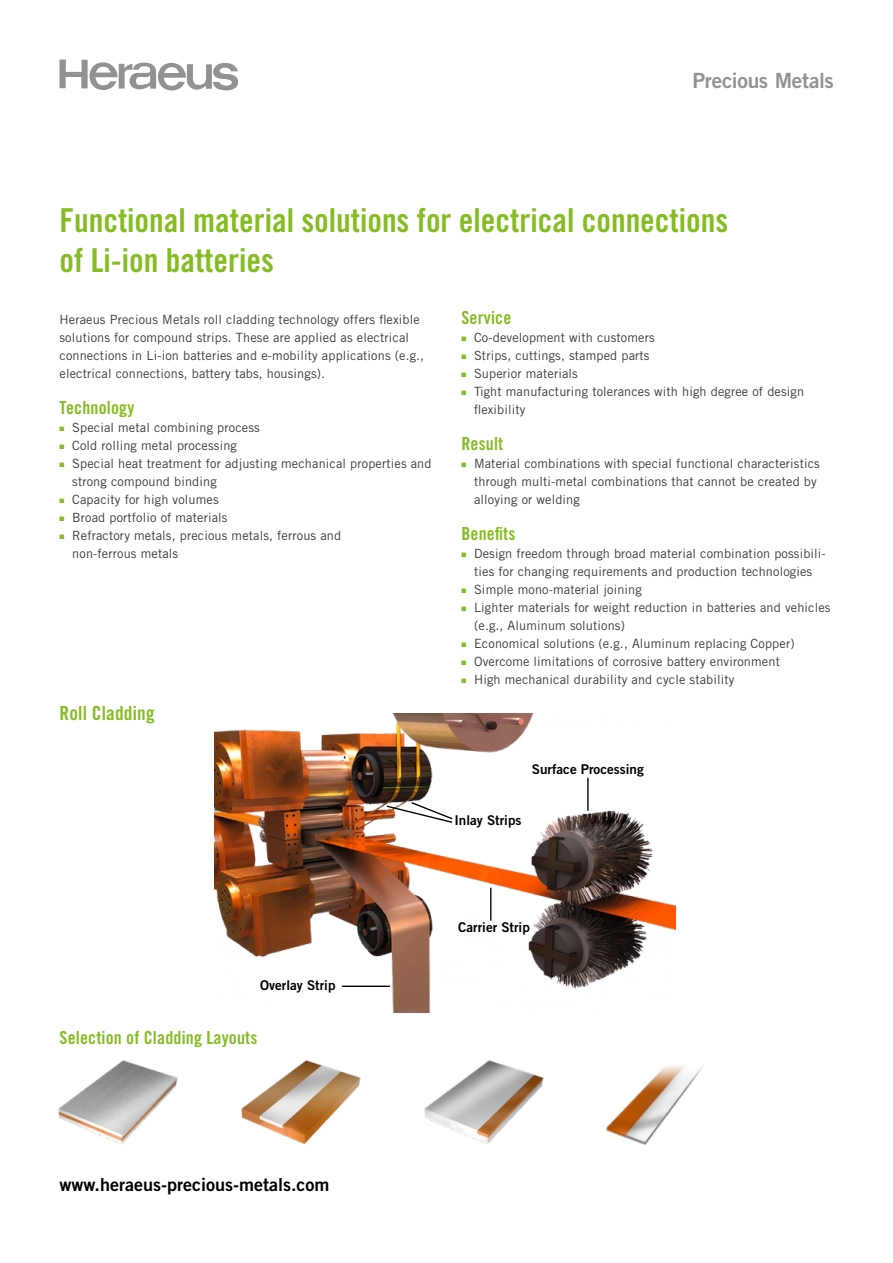
<style>
.page{position:relative;width:893px;height:1263px;background:#fff}
.page>*{position:absolute;margin:0;border:0;box-sizing:border-box;transform-origin:0 0}
.t1{font:33px/39.6px "Trade Gothic LT Std Bd Cn 20";color:#85bc22}
.t2{font:21px "Trade Gothic LT Std Bd 2";letter-spacing:-.015em;color:#919292}
.t3{font:19.5px "Trade Gothic LT Std Bd Cn 20";letter-spacing:.01em;color:#85bc22}
.t4{font:18px "Trade Gothic LT Std Bd Cn 20";letter-spacing:.01em;color:#85bc22}
.t5{font:18px "Trade Gothic LT Std Bd 2";color:#000}
.t6{font:13.5px "Trade Gothic LT Std Bd 2";color:#000}
.t7{font:12.75px/18px "Trade Gothic LT Std";letter-spacing:.01em;color:#3b3b3a}
.s1{color:#85bc22}
</style>
<div class="page">
<img style="left:606px;top:1065px;width:97px;height:80px">
<img style="left:424px;top:1060px;width:120px;height:84px">
<img style="left:241px;top:1060px;width:120px;height:84px">
<img style="left:58px;top:1060px;width:120px;height:84px">
<img style="left:215px;top:713px;width:461px;height:299px">
<svg style="left:385px;top:801px;width:69px;height:23px"></svg>
<hr style="left:587px;top:778px;width:2px;height:33px;background:#000">
<hr style="left:490px;top:888px;width:1px;height:33px;background:#000">
<hr style="left:342px;top:985px;width:48px;height:2px;background:#000">
<svg style="left:60px;top:60px;width:178px;height:30px"></svg>
<h2 class="t2" style="left:692px;top:68px;width:143px">Precious Metals</h2>
<h1 class="t1" style="left:60px;top:200px;width:670px">Functional material solutions for electrical connections of Li-ion batteries</h1>
<p class="t7" style="left:60px;top:310px;width:366px">Heraeus Precious Metals roll cladding technology offers flexible solutions for compound strips. These are applied as electrical connections in Li-ion batteries and e-mobility applications (e.g., electrical connections, battery tabs, housings).</p>
<h3 class="t4" style="left:60px;top:397px;width:76px">Technology</h3>
<p class="t7" style="left:60px;top:418px;width:202px"><span class="s1">■</span> Special metal combining process</p>
<p class="t7" style="left:60px;top:436px;width:179px"><span class="s1">■</span> Cold rolling metal processing</p>
<p class="t7" style="left:72px;top:454px;width:361px;text-indent:-13px"><span class="s1">■</span> Special heat treatment for adjusting mechanical properties and strong compound binding</p>
<p class="t7" style="left:60px;top:490px;width:161px"><span class="s1">■</span> Capacity for high volumes</p>
<p class="t7" style="left:60px;top:508px;width:170px"><span class="s1">■</span> Broad portfolio of materials</p>
<p class="t7" style="left:72px;top:526px;width:270px;text-indent:-13px"><span class="s1">■</span> Refractory metals, precious metals, ferrous and non-ferrous metals</p>
<h3 class="t3" style="left:60px;top:701px;width:97px">Roll Cladding</h3>
<h3 class="t4" style="left:461px;top:307px;width:52px">Service</h3>
<p class="t7" style="left:461px;top:328px;width:195px"><span class="s1">■</span> Co-development with customers</p>
<p class="t7" style="left:461px;top:346px;width:190px"><span class="s1">■</span> Strips, cuttings, stamped parts</p>
<p class="t7" style="left:461px;top:364px;width:118px"><span class="s1">■</span> Superior materials</p>
<p class="t7" style="left:474px;top:382px;width:331px;text-indent:-13px"><span class="s1">■</span> Tight manufacturing tolerances with high degree of design flexibility</p>
<h3 class="t4" style="left:461px;top:433px;width:43px">Result</h3>
<p class="t7" style="left:474px;top:454px;width:347px;text-indent:-13px"><span class="s1">■</span> Material combinations with special functional characteristics through multi-metal combinations that cannot be created by alloying or welding</p>
<h3 class="t4" style="left:461px;top:523px;width:56px">Benefits</h3>
<p class="t7" style="left:461px;top:544px;width:366px;text-align:center"><span class="s1">■</span> Design freedom through broad material combination possibili&shy;ties for changing requirements and production technologies</p>
<p class="t7" style="left:461px;top:580px;width:182px"><span class="s1">■</span> Simple mono-material joining</p>
<p class="t7" style="left:474px;top:598px;width:358px;text-indent:-13px"><span class="s1">■</span> Lighter materials for weight reduction in batteries and vehicles (e.g., Aluminum solutions)</p>
<p class="t7" style="left:461px;top:634px;width:335px"><span class="s1">■</span> Economical solutions (e.g., Aluminum replacing Copper)</p>
<p class="t7" style="left:461px;top:652px;width:320px"><span class="s1">■</span> Overcome limitations of corrosive battery environment</p>
<p class="t7" style="left:461px;top:670px;width:275px"><span class="s1">■</span> High mechanical durability and cycle stability</p>
<p class="t6" style="left:532px;top:761px;width:114px">Surface Processing</p>
<p class="t6" style="left:454px;top:812px;width:69px">Inlay Strips</p>
<p class="t6" style="left:260px;top:977px;width:77px">Overlay Strip</p>
<h3 class="t4" style="left:60px;top:1027px;width:199px">Selection of Cladding Layouts</h3>
<p class="t6" style="left:458px;top:919px;width:73px">Carrier Strip</p>
<h3 class="t5" style="left:60px;top:1173px;width:271px">www.heraeus-precious-metals.com</h3>
</div>
